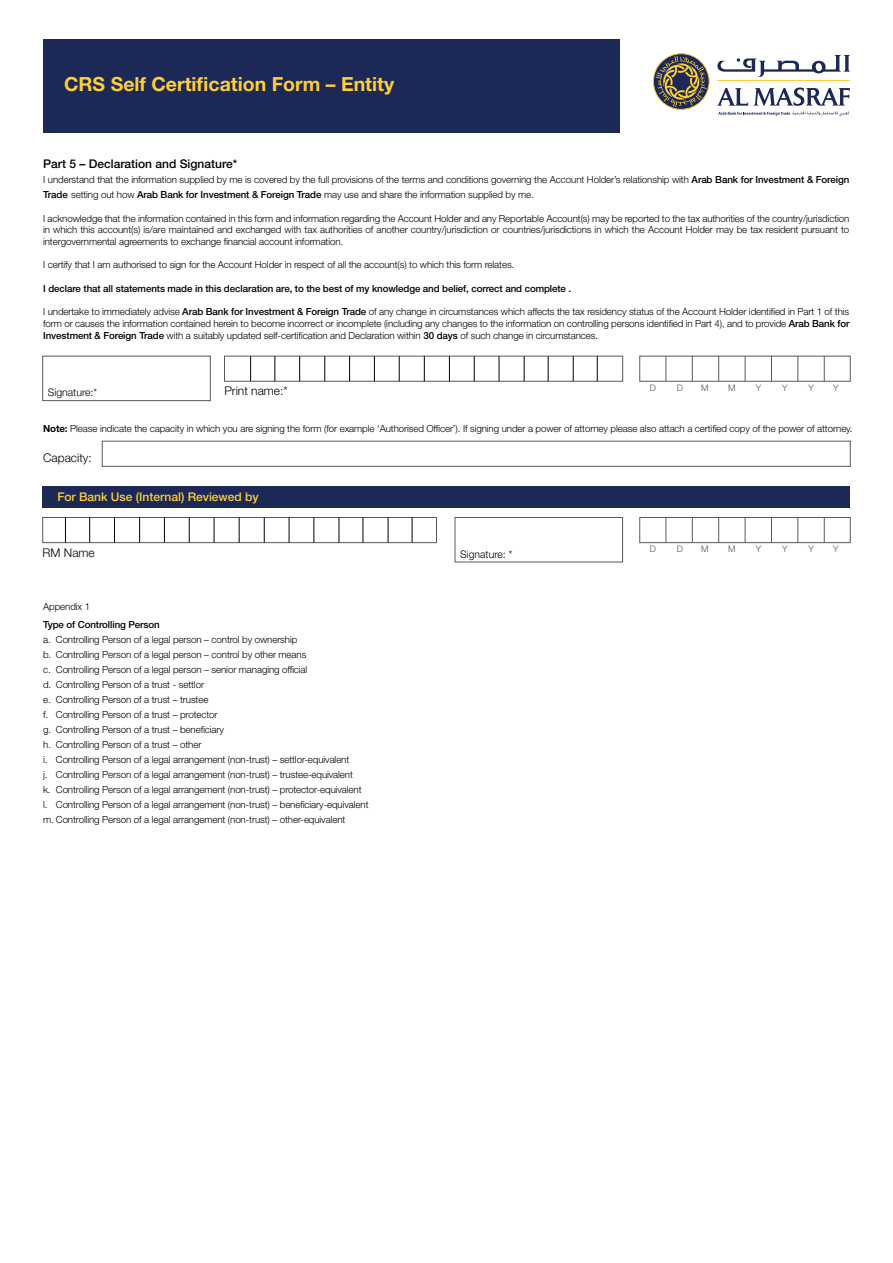
<style>
.page{position:relative;width:893px;height:1263px;background:#fff}
.page>*{position:absolute;margin:0;border:0;box-sizing:border-box;transform-origin:0 0}
.t1{font:700 19.5px "Helvetica Neue LT Std";color:#ffcf37}
.t2{font:500 12px "Helvetica Neue LT Std";color:#000}
.t3{font:500 12px "Helvetica Neue LT Std";color:#ffcf37}
.t4{font:300 12px "Helvetica Neue LT Std";color:#000}
.t5{font:300 10.5px "Helvetica Neue LT Std";color:#000}
.t6{font:300 9.75px/15px "Helvetica Neue LT Std";letter-spacing:-.01em;color:#000}
.t7{font:500 9.75px "Helvetica Neue LT Std";letter-spacing:-.01em;color:#000}
.t8{font:300 9px "Helvetica Neue LT Std";color:#58595b}
.s1{font-weight:500}
.s2{font-weight:700}
</style>
<div class="page">
<div style="left:43px;top:39px;width:577px;height:94px;background:#1c2856"></div>
<svg style="left:717px;top:55px;width:133px;height:22px"></svg>
<hr style="left:718px;top:80px;width:132px;height:1px;background:#ffcf37">
<svg style="left:717px;top:88px;width:133px;height:28px"></svg>
<svg style="left:653px;top:53px;width:56px;height:57px"></svg>
<svg style="left:666px;top:356px;width:1px;height:25px"></svg>
<svg style="left:692px;top:356px;width:1px;height:25px"></svg>
<svg style="left:718px;top:356px;width:1px;height:25px"></svg>
<svg style="left:745px;top:356px;width:1px;height:25px"></svg>
<svg style="left:771px;top:356px;width:1px;height:25px"></svg>
<svg style="left:798px;top:356px;width:1px;height:25px"></svg>
<svg style="left:824px;top:356px;width:1px;height:25px"></svg>
<div style="left:43px;top:356px;width:167px;height:45px;border:1px solid #58595b"></div>
<div style="left:102px;top:441px;width:748px;height:25px;border:1px solid #58595b"></div>
<div style="left:640px;top:517px;width:210px;height:26px;border:1px solid #58595b"></div>
<svg style="left:666px;top:517px;width:1px;height:26px"></svg>
<svg style="left:692px;top:517px;width:1px;height:26px"></svg>
<svg style="left:718px;top:517px;width:1px;height:26px"></svg>
<svg style="left:745px;top:517px;width:1px;height:26px"></svg>
<svg style="left:771px;top:517px;width:1px;height:26px"></svg>
<svg style="left:798px;top:517px;width:1px;height:26px"></svg>
<svg style="left:824px;top:517px;width:1px;height:26px"></svg>
<div style="left:455px;top:517px;width:168px;height:45px;border:1px solid #58595b"></div>
<div style="left:43px;top:486px;width:807px;height:22px;background:#1c2856"></div>
<div style="left:43px;top:517px;width:394px;height:26px;border:1px solid #58595b"></div>
<svg style="left:164px;top:517px;width:1px;height:26px"></svg>
<svg style="left:264px;top:517px;width:1px;height:26px"></svg>
<svg style="left:89px;top:517px;width:1px;height:26px"></svg>
<svg style="left:65px;top:517px;width:1px;height:26px"></svg>
<svg style="left:189px;top:517px;width:1px;height:26px"></svg>
<svg style="left:289px;top:517px;width:1px;height:26px"></svg>
<svg style="left:139px;top:517px;width:1px;height:26px"></svg>
<svg style="left:239px;top:517px;width:1px;height:26px"></svg>
<svg style="left:339px;top:517px;width:1px;height:26px"></svg>
<svg style="left:412px;top:517px;width:1px;height:26px"></svg>
<svg style="left:388px;top:517px;width:1px;height:26px"></svg>
<svg style="left:114px;top:517px;width:1px;height:26px"></svg>
<svg style="left:214px;top:517px;width:1px;height:26px"></svg>
<svg style="left:314px;top:517px;width:1px;height:26px"></svg>
<svg style="left:363px;top:517px;width:1px;height:26px"></svg>
<svg style="left:349px;top:356px;width:1px;height:25px"></svg>
<svg style="left:449px;top:356px;width:1px;height:25px"></svg>
<svg style="left:275px;top:356px;width:1px;height:25px"></svg>
<svg style="left:250px;top:356px;width:1px;height:25px"></svg>
<svg style="left:374px;top:356px;width:1px;height:25px"></svg>
<svg style="left:474px;top:356px;width:1px;height:25px"></svg>
<svg style="left:324px;top:356px;width:1px;height:25px"></svg>
<svg style="left:424px;top:356px;width:1px;height:25px"></svg>
<svg style="left:524px;top:356px;width:1px;height:25px"></svg>
<svg style="left:597px;top:356px;width:1px;height:25px"></svg>
<svg style="left:573px;top:356px;width:1px;height:25px"></svg>
<svg style="left:299px;top:356px;width:1px;height:25px"></svg>
<svg style="left:399px;top:356px;width:1px;height:25px"></svg>
<svg style="left:499px;top:356px;width:1px;height:25px"></svg>
<svg style="left:548px;top:356px;width:1px;height:25px"></svg>
<h1 class="t1" style="left:64px;top:72px;width:332px">CRS Self Certification Form – Entity</h1>
<p class="t2" style="left:43px;top:157px;width:195px">Part 5 – Declaration and Signature*</p>
<p class="t6" style="left:43px;top:172px;width:808px">I understand that the information supplied by me is covered by the full provisions of the terms and conditions governing the Account Holder’s relationship with <span class="s1">Arab Bank for Investment &amp; Foreign<br>Trade</span> setting out how <span class="s1">Arab Bank for Investment &amp; Foreign Trade</span> may use and share the information supplied by me.</p>
<p class="t6" style="left:43px;top:212px;width:808px;line-height:11.7px;text-align:justify">I acknowledge that the information contained in this form and information regarding the Account Holder and any Reportable Account(s) may be reported to the tax authorities of the country/jurisdiction in which this account(s) is/are maintained and exchanged with tax authorities of another country/jurisdiction or countries/jurisdictions in which the Account Holder may be tax resident pursuant to intergovernmental agreements to exchange financial account information.</p>
<p class="t6" style="left:43px;top:257px;width:473px">I certify that I am authorised to sign for the Account Holder in respect of all the account(s) to which this form relates.</p>
<p class="t7" style="left:43px;top:282px;width:530px">I declare that all statements made in this declaration are, to the best of my knowledge and belief, correct and complete .</p>
<p class="t6" style="left:43px;top:306px;width:808px;line-height:11.7px;text-align:justify">I undertake to immediately advise <span class="s1">Arab Bank for Investment &amp; Foreign Trade</span> of any change in circumstances which affects the tax residency status of the Account Holder identified in Part 1 of this form or causes the information contained herein to become incorrect or incomplete (including any changes to the information on controlling persons identified in Part 4), and to provide <span class="s1">Arab Bank for Investment &amp; Foreign Trade</span> with a suitably updated self-certification and Declaration within <span class="s1">30 days</span> of such change in circumstances.</p>
<p class="t5" style="left:48px;top:386px;width:51px">Signature:*</p>
<p class="t4" style="left:224px;top:384px;width:65px">Print name:*</p>
<p class="t8" style="left:650px;top:382px;width:8px">D</p>
<p class="t8" style="left:677px;top:382px;width:8px">D</p>
<p class="t8" style="left:701px;top:382px;width:9px">M</p>
<p class="t8" style="left:728px;top:382px;width:9px">M</p>
<p class="t8" style="left:756px;top:382px;width:7px">Y</p>
<p class="t8" style="left:782px;top:382px;width:7px">Y</p>
<p class="t8" style="left:808px;top:382px;width:7px">Y</p>
<p class="t8" style="left:833px;top:382px;width:7px">Y</p>
<p class="t6" style="left:43px;top:421px;width:811px"><span class="s2">Note:</span> Please indicate the capacity in which you are signing the form (for example ‘Authorised Officer’). If signing under a power of attorney please also attach a certified copy of the power of attorney.</p>
<p class="t4" style="left:43px;top:450px;width:50px">Capacity:</p>
<p class="t3" style="left:57px;top:490px;width:203px">For Bank Use (Internal) Reviewed by</p>
<p class="t4" style="left:43px;top:545px;width:54px">RM Name</p>
<p class="t6" style="left:43px;top:598px;width:48px">Appendix 1</p>
<p class="t7" style="left:43px;top:619px;width:118px">Type of Controlling Person</p>
<p class="t6" style="left:43px;top:632px;width:327px">a. Controlling Person of a legal person – control by ownership<br>b. Controlling Person of a legal person – control by other means<br>c. Controlling Person of a legal person – senior managing official<br>d. Controlling Person of a trust - settlor<br>e. Controlling Person of a trust – trustee<br>f. Controlling Person of a trust – protector<br>g. Controlling Person of a trust – beneficiary<br>h. Controlling Person of a trust – other<br>i. Controlling Person of a legal arrangement (non-trust) – settlor-equivalent<br>j. Controlling Person of a legal arrangement (non-trust) – trustee-equivalent<br>k. Controlling Person of a legal arrangement (non-trust) – protector-equivalent<br>l. Controlling Person of a legal arrangement (non-trust) – beneficiary-equivalent m. Controlling Person of a legal arrangement (non-trust) – other-equivalent</p>
<p class="t5" style="left:460px;top:548px;width:54px">Signature: *</p>
<p class="t8" style="left:650px;top:544px;width:8px">D</p>
<p class="t8" style="left:677px;top:543px;width:8px">D</p>
<p class="t8" style="left:701px;top:544px;width:9px">M</p>
<p class="t8" style="left:728px;top:544px;width:9px">M</p>
<p class="t8" style="left:756px;top:544px;width:7px">Y</p>
<p class="t8" style="left:782px;top:544px;width:7px">Y</p>
<p class="t8" style="left:808px;top:544px;width:7px">Y</p>
<p class="t8" style="left:833px;top:544px;width:7px">Y</p>
</div>
